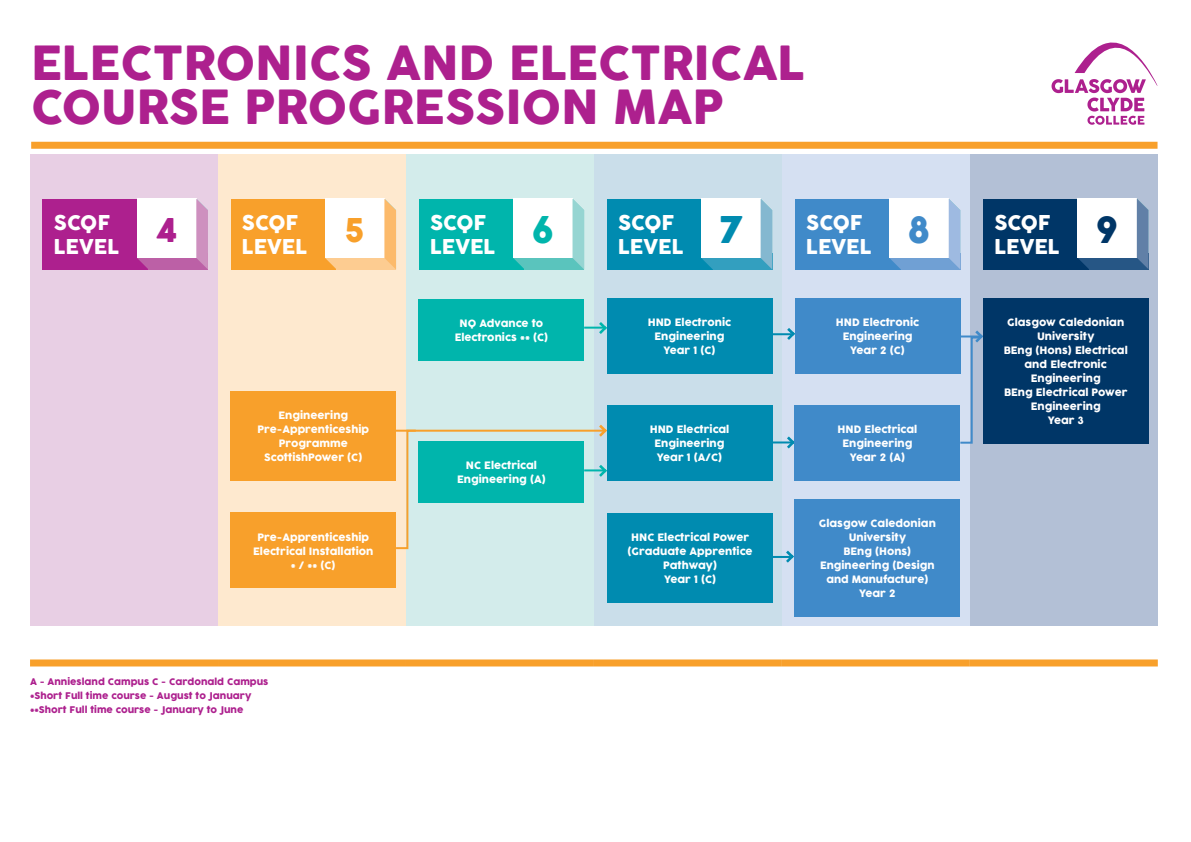
<style>
.page{position:relative;width:1191px;height:842px;background:#fff}
.page>*{position:absolute;margin:0;border:0;box-sizing:border-box;transform-origin:0 0}
.t1{font:46px "Cocogoose";color:#ad208e}
.t2{font:36px "Cocogoose";color:#00b5ac}
.t3{font:36px "Cocogoose";color:#008bb0}
.t4{font:36px "Cocogoose";color:#408ac9}
.t5{font:36px "Cocogoose";color:#003667}
.t6{font:32px "Cocogoose";color:#ad208e}
.t7{font:32px "Cocogoose";color:#f8a02b}
.t8{font:20px/24px "Cocogoose";color:#fff}
.t9{font:10px/14px "Cocogoose";color:#fff;text-align:center}
.t10{font:9px/14px "Cocogoose";color:#ad208e}
</style>
<div class="page">
<div style="left:30px;top:154px;width:188px;height:472px;background:#e8cfe4"></div>
<div style="left:218px;top:154px;width:188px;height:472px;background:#fee9cf"></div>
<div style="left:406px;top:154px;width:188px;height:472px;background:#d3eceb"></div>
<div style="left:594px;top:154px;width:188px;height:472px;background:#cadeea"></div>
<div style="left:782px;top:154px;width:187px;height:472px;background:#d5e0f2"></div>
<div style="left:969px;top:154px;width:188px;height:472px;background:#b3c0d6"></div>
<div style="left:30px;top:659px;width:188px;height:7px;background:#f8a02b"></div>
<div style="left:218px;top:659px;width:188px;height:7px;background:#f8a02b"></div>
<div style="left:406px;top:659px;width:188px;height:7px;background:#f8a02b"></div>
<div style="left:594px;top:659px;width:188px;height:7px;background:#f8a02b"></div>
<div style="left:782px;top:659px;width:187px;height:7px;background:#f8a02b"></div>
<div style="left:969px;top:659px;width:188px;height:7px;background:#f8a02b"></div>
<div style="left:43px;top:199px;width:151px;height:71px;background:#ad208e"></div>
<svg style="left:137px;top:199px;width:71px;height:71px"></svg>
<div style="left:231px;top:199px;width:141px;height:71px;background:#f8a02b"></div>
<div style="left:419px;top:199px;width:147px;height:71px;background:#00b5ac"></div>
<div style="left:607px;top:199px;width:147px;height:71px;background:#008bb0"></div>
<div style="left:983px;top:199px;width:148px;height:71px;background:#003667"></div>
<div style="left:795px;top:199px;width:149px;height:71px;background:#408ac9"></div>
<svg style="left:325px;top:199px;width:71px;height:71px"></svg>
<svg style="left:513px;top:199px;width:71px;height:71px"></svg>
<svg style="left:1077px;top:198px;width:71px;height:71px"></svg>
<svg style="left:889px;top:199px;width:71px;height:71px"></svg>
<svg style="left:701px;top:199px;width:71px;height:71px"></svg>
<svg style="left:599px;top:425px;width:8px;height:12px"></svg>
<svg style="left:599px;top:322px;width:8px;height:12px"></svg>
<hr style="left:584px;top:327px;width:20px;height:2px;background:#00b5ac">
<div style="left:31px;top:142px;width:1126px;height:7px;background:#f8a02b"></div>
<svg style="left:787px;top:328px;width:8px;height:12px"></svg>
<hr style="left:763px;top:333px;width:28px;height:2px;background:#008bb0">
<svg style="left:787px;top:436px;width:7px;height:12px"></svg>
<svg style="left:1051px;top:42px;width:106px;height:83px"></svg>
<div style="left:231px;top:391px;width:165px;height:90px;background:#f8a02b"></div>
<div style="left:419px;top:299px;width:165px;height:62px;background:#00b5ac"></div>
<div style="left:607px;top:298px;width:165px;height:76px;background:#008bb0"></div>
<div style="left:795px;top:298px;width:165px;height:76px;background:#408ac9"></div>
<div style="left:983px;top:298px;width:165px;height:146px;background:#003667"></div>
<hr style="left:768px;top:441px;width:26px;height:2px;background:#008bb0">
<svg style="left:960px;top:331px;width:23px;height:114px"></svg>
<div style="left:231px;top:512px;width:165px;height:76px;background:#f8a02b"></div>
<div style="left:607px;top:405px;width:165px;height:76px;background:#008bb0"></div>
<div style="left:794px;top:405px;width:166px;height:76px;background:#408ac9"></div>
<hr style="left:394px;top:430px;width:210px;height:2px;background:#f8a02b">
<svg style="left:396px;top:429px;width:22px;height:121px"></svg>
<div style="left:419px;top:441px;width:165px;height:62px;background:#00b5ac"></div>
<svg style="left:599px;top:465px;width:8px;height:12px"></svg>
<hr style="left:584px;top:469px;width:20px;height:2px;background:#00b5ac">
<div style="left:607px;top:513px;width:166px;height:90px;background:#008bb0"></div>
<div style="left:794px;top:499px;width:166px;height:118px;background:#408ac9"></div>
<svg style="left:786px;top:551px;width:8px;height:12px"></svg>
<hr style="left:761px;top:556px;width:29px;height:2px;background:#008bb0">
<p class="t1" style="left:31px;top:32px;width:775px">ELECTRONICS AND ELECTRICAL</p>
<p class="t1" style="left:31px;top:76px;width:694px">COURSE PROGRESSION MAP</p>
<p class="t8" style="left:54px;top:212px;width:67px">SCQF<br>LEVEL</p>
<p class="t7" style="left:345px;top:208px;width:21px">5</p>
<p class="t2" style="left:532px;top:205px;width:24px">6</p>
<p class="t3" style="left:719px;top:205px;width:25px">7</p>
<p class="t4" style="left:908px;top:205px;width:24px">8</p>
<p class="t5" style="left:1096px;top:205px;width:24px">9</p>
<p class="t8" style="left:242px;top:212px;width:67px">SCQF<br>LEVEL</p>
<p class="t8" style="left:430px;top:212px;width:67px">SCQF<br>LEVEL</p>
<p class="t8" style="left:618px;top:212px;width:67px">SCQF<br>LEVEL</p>
<p class="t8" style="left:806px;top:212px;width:67px">SCQF<br>LEVEL</p>
<p class="t8" style="left:994px;top:212px;width:67px">SCQF<br>LEVEL</p>
<p class="t6" style="left:156px;top:208px;width:23px">4</p>
<p class="t9" style="left:257px;top:409px;width:113px">Engineering<br>Pre-Apprenticeship<br>Programme<br>ScottishPower (C)</p>
<p class="t9" style="left:253px;top:530px;width:122px">Pre-Apprenticeship<br>Electrical Installation * / ** (C)</p>
<p class="t10" style="left:30px;top:675px;width:240px">A - Anniesland Campus C - Cardonald Campus</p>
<p class="t10" style="left:30px;top:689px;width:223px">*Short Full time course - August to January **Short Full time course - January to June</p>
<p class="t9" style="left:459px;top:317px;width:85px">NQ Advance to</p>
<p class="t9" style="left:455px;top:331px;width:95px">Electronics ** (C)</p>
<p class="t9" style="left:466px;top:459px;width:72px">NC Electrical</p>
<p class="t9" style="left:457px;top:473px;width:90px">Engineering (A)</p>
<p class="t9" style="left:648px;top:316px;width:85px">HND Electronic</p>
<p class="t9" style="left:654px;top:330px;width:71px">Engineering</p>
<p class="t9" style="left:663px;top:344px;width:53px">Year 1 (C)</p>
<p class="t9" style="left:649px;top:423px;width:81px">HND Electrical</p>
<p class="t9" style="left:654px;top:437px;width:71px">Engineering</p>
<p class="t9" style="left:657px;top:451px;width:67px">Year 1 (A/C)</p>
<p class="t9" style="left:627px;top:531px;width:127px">HNC Electrical Power (Graduate Apprentice<br>Pathway)</p>
<p class="t9" style="left:664px;top:573px;width:53px">Year 1 (C)</p>
<p class="t9" style="left:836px;top:316px;width:85px">HND Electronic<br>Engineering</p>
<p class="t9" style="left:850px;top:344px;width:56px">Year 2 (C)</p>
<p class="t9" style="left:837px;top:423px;width:81px">HND Electrical<br>Engineering</p>
<p class="t9" style="left:849px;top:451px;width:57px">Year 2 (A)</p>
<p class="t9" style="left:819px;top:517px;width:119px">Glasgow Caledonian<br>University<br>BEng (Hons)</p>
<p class="t9" style="left:820px;top:559px;width:116px">Engineering (Design and Manufacture)</p>
<p class="t9" style="left:859px;top:587px;width:38px">Year 2</p>
<p class="t9" style="left:1007px;top:316px;width:119px">Glasgow Caledonian<br>University</p>
<p class="t9" style="left:1003px;top:344px;width:126px">BEng (Hons) Electrical and Electronic<br>Engineering<br>BEng Electrical Power<br>Engineering</p>
<p class="t9" style="left:1047px;top:414px;width:37px">Year 3</p>
</div>
